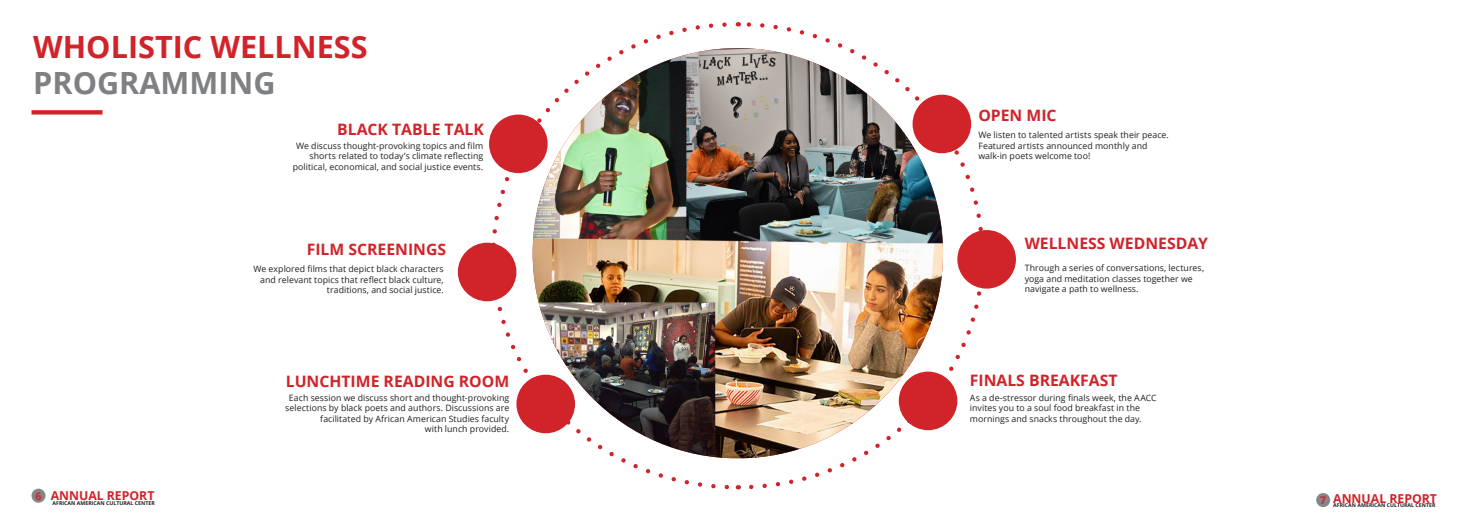
<style>
.page{position:relative;width:1474px;height:521px;background:#fff}
.page>*{position:absolute;margin:0;border:0;box-sizing:border-box;transform-origin:0 0}
.t1{font:700 30.62px "Open Sans";color:#d1232a}
.t2{font:700 30.62px "Open Sans";color:#7e8083}
.t3{font:700 15.75px "Open Sans";color:#d1232a}
.t4{font:700 12.25px "Open Sans";color:#d1232a}
.t5{font:700 10.5px "Open Sans";color:#d1232a}
.t6{font:8.75px/10.5px "Open Sans";letter-spacing:.005em;color:#231f20}
.t7{font:700 5.25px "Open Sans";color:#231f20}
</style>
<div class="page">
<div style="left:31px;top:489px;width:15px;height:14px;background:#848689;border-radius:50%"></div>
<div style="left:1316px;top:493px;width:14px;height:14px;background:#848689;border-radius:50%"></div>
<svg style="left:746px;top:267px;width:236px;height:223px"></svg>
<svg style="left:740px;top:22px;width:243px;height:217px"></svg>
<svg style="left:489px;top:22px;width:238px;height:232px"></svg>
<svg style="left:489px;top:264px;width:246px;height:226px"></svg>
<div style="left:912px;top:95px;width:59px;height:58px;background:#d1232a;border-radius:50%"></div>
<div style="left:957px;top:230px;width:58px;height:59px;background:#d1232a;border-radius:50%"></div>
<div style="left:32px;top:110px;width:70px;height:5px;background:#d1232a"></div>
<img style="left:532px;top:48px;width:411px;height:410px;border-radius:205px">
<div style="left:489px;top:115px;width:58px;height:58px;background:#d1232a;border-radius:50%"></div>
<div style="left:458px;top:243px;width:58px;height:58px;background:#d1232a;border-radius:50%"></div>
<div style="left:516px;top:375px;width:59px;height:58px;background:#d1232a;border-radius:50%"></div>
<div style="left:898px;top:372px;width:59px;height:58px;background:#d1232a;border-radius:50%"></div>
<p class="t1" style="left:33px;top:25px;width:336px">WHOLISTIC WELLNESS</p>
<p class="t2" style="left:33px;top:62px;width:244px">PROGRAMMING</p>
<p class="t3" style="left:337px;top:119px;width:148px">BLACK TABLE TALK</p>
<p class="t6" style="left:293px;top:140px;width:192px;text-align:right">We discuss thought-provoking topics and film shorts related to today’s climate reflecting political, economical, and social justice events.</p>
<p class="t3" style="left:307px;top:238px;width:141px">FILM SCREENINGS</p>
<p class="t6" style="left:253px;top:264px;width:192px;text-align:right">We explored films that depict black characters and relevant topics that reflect black culture, traditions, and social justice.</p>
<p class="t5" style="left:35px;top:488px;width:7px">6</p>
<p class="t4" style="left:51px;top:487px;width:105px">ANNUAL REPORT</p>
<p class="t7" style="left:53px;top:499px;width:104px">AFRICAN AMERICAN CULTURAL CENTER</p>
<p class="t3" style="left:286px;top:370px;width:225px">LUNCHTIME READING ROOM</p>
<p class="t6" style="left:289px;top:392px;width:222px">Each session we discuss short and thought-provoking</p>
<p class="t6" style="left:285px;top:403px;width:225px">selections by black poets and authors. Discussions are</p>
<p class="t6" style="left:320px;top:413px;width:190px">facilitated by African American Studies faculty</p>
<p class="t6" style="left:425px;top:424px;width:86px">with lunch provided.</p>
<p class="t3" style="left:978px;top:104px;width:80px">OPEN MIC</p>
<p class="t6" style="left:978px;top:130px;width:192px">We listen to talented artists speak their peace.<br>Featured artists announced monthly and walk-in poets welcome too!</p>
<p class="t3" style="left:1024px;top:232px;width:185px">WELLNESS WEDNESDAY</p>
<p class="t6" style="left:1024px;top:263px;width:181px">Through a series of conversations, lectures, yoga and meditation classes together we navigate a path to wellness.</p>
<p class="t3" style="left:969px;top:369px;width:149px">FINALS BREAKFAST</p>
<p class="t6" style="left:969px;top:392px;width:188px">As a de-stressor during finals week, the AACC invites you to a soul food breakfast in the mornings and snacks throughout the day.</p>
<p class="t5" style="left:1320px;top:493px;width:7px">7</p>
<p class="t4" style="left:1333px;top:490px;width:105px">ANNUAL REPORT</p>
<p class="t7" style="left:1333px;top:502px;width:104px">AFRICAN AMERICAN CULTURAL CENTER</p>
</div>
